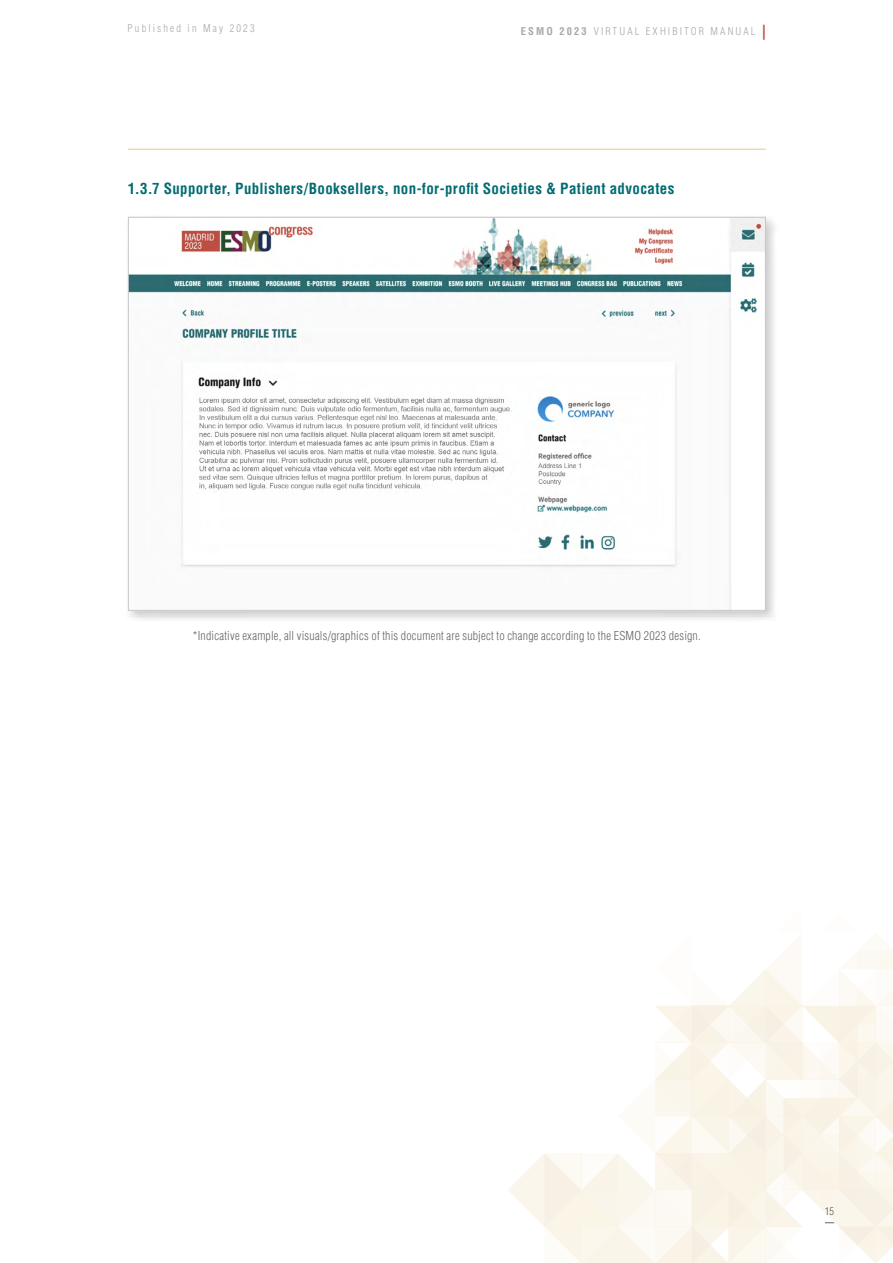
<style>
.page{position:relative;width:893px;height:1263px;background:#fff}
.page>*{position:absolute;margin:0;border:0;box-sizing:border-box;transform-origin:0 0}
.t1{font:700 condensed 15px "Helvetica LT Std";letter-spacing:.02em;color:#026c72}
.t2{font:300 condensed 12px "Helvetica LT Std";letter-spacing:.02em;color:#636466}
.t3{font:300 condensed 10.5px "Helvetica LT Std";letter-spacing:.2em;color:#a7a9ac}
.t4{font:300 condensed 10.5px "Helvetica LT Std";color:#636466}
.s1{font-weight:700}
.s2{font-weight:700;font-size:15px;color:#c9473e}
</style>
<div class="page">
<svg style="left:508px;top:950px;width:384px;height:313px"></svg>
<hr style="left:128px;top:149px;width:638px;height:1px;background:#e8cb83">
<div style="left:124px;top:213px;width:655px;height:410px;background:#000;opacity:.2"></div>
<img style="left:130px;top:219px;width:634px;height:390px">
<p class="t3" style="left:128px;top:21px;width:129px">Published in May 2023</p>
<p class="t3" style="left:521px;top:24px;width:247px"><span class="s1">ESMO 2023</span> VIRTUAL EXHIBITOR MANUAL <span class="s2">|</span></p>
<p class="t1" style="left:128px;top:179px;width:548px">1.3.7 Supporter, Publishers/Booksellers, non-for-profit Societies &amp; Patient advocates</p>
<p class="t2" style="left:193px;top:628px;width:509px">*Indicative example, all visuals/graphics of this document are subject to change according to the ESMO 2023 design.</p>
<p class="t4" style="left:825px;top:1205px;width:11px">15</p>
</div>
